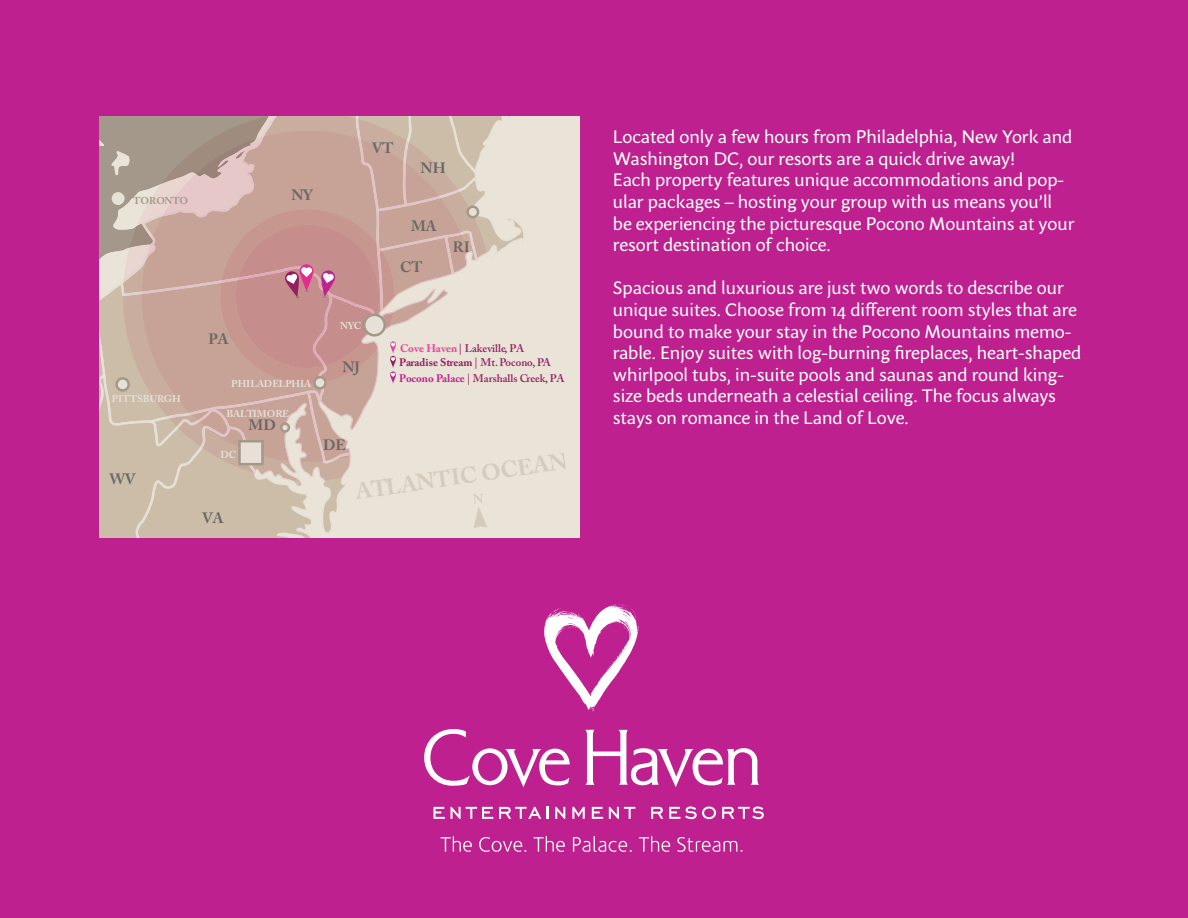
<style>
.page{position:relative;width:1188px;height:918px;background:#be208f}
.page>*{position:absolute;margin:0;border:0;box-sizing:border-box;transform-origin:0 0}
.t1{font:700 22.5px "Adobe Caslon Pro";color:#d5cbbd}
.t2{font:18px/21.6px "Sharik Sans";color:#fff}
.t3{font:700 14.85px "Adobe Caslon Pro";color:#6a6865}
.t4{font:600 10.95px/14px "Adobe Caslon Pro";color:#951e60}
.t5{font:700 9.9px "Adobe Caslon Pro";color:#e6e0d7}
.t6{font:700 9.9px "Adobe Caslon Pro";color:#a39889}
.s1{font-weight:700;color:#e64698}
.s2{font-weight:700}
.s3{font-weight:700;color:#be2490}
</style>
<div class="page">
<div style="left:566px;top:116px;width:14px;height:421px;background:#e9e3d8"></div>
<svg style="left:100px;top:116px;width:466px;height:421px;background:#d3bcb2"></svg>
<img style="left:148px;top:232px;width:6px;height:15px">
<svg style="left:544px;top:605px;width:95px;height:107px"></svg>
<svg style="left:424px;top:729px;width:146px;height:58px"></svg>
<svg style="left:585px;top:730px;width:174px;height:57px"></svg>
<svg style="left:441px;top:836px;width:31px;height:16px"></svg>
<svg style="left:479px;top:837px;width:47px;height:15px"></svg>
<svg style="left:534px;top:836px;width:31px;height:16px"></svg>
<svg style="left:573px;top:836px;width:59px;height:16px"></svg>
<svg style="left:639px;top:836px;width:31px;height:16px"></svg>
<svg style="left:677px;top:837px;width:66px;height:15px"></svg>
<svg style="left:433px;top:807px;width:12px;height:12px"></svg>
<svg style="left:451px;top:807px;width:42px;height:12px"></svg>
<svg style="left:499px;top:807px;width:49px;height:12px"></svg>
<svg style="left:555px;top:807px;width:10px;height:12px"></svg>
<svg style="left:572px;top:807px;width:13px;height:12px"></svg>
<svg style="left:592px;top:807px;width:11px;height:12px"></svg>
<svg style="left:609px;top:807px;width:26px;height:12px"></svg>
<svg style="left:651px;top:807px;width:12px;height:12px"></svg>
<svg style="left:669px;top:807px;width:47px;height:12px"></svg>
<svg style="left:722px;top:807px;width:42px;height:12px"></svg>
<p class="t6" style="left:133px;top:195px;width:57px">TORONTO</p>
<p class="t3" style="left:292px;top:186px;width:23px">NY</p>
<p class="t3" style="left:372px;top:139px;width:23px">VT</p>
<p class="t3" style="left:421px;top:159px;width:27px">NH</p>
<p class="t3" style="left:411px;top:218px;width:27px">MA</p>
<p class="t3" style="left:400px;top:258px;width:24px">CT</p>
<p class="t3" style="left:453px;top:238px;width:19px">RI</p>
<p class="t5" style="left:112px;top:393px;width:70px">PITTSBURGH</p>
<p class="t3" style="left:109px;top:471px;width:27px">WV</p>
<p class="t3" style="left:208px;top:330px;width:22px">PA</p>
<p class="t5" style="left:231px;top:378px;width:82px">PHILADELPHIA</p>
<p class="t5" style="left:226px;top:408px;width:64px">BALTIMORE</p>
<p class="t5" style="left:221px;top:448px;width:17px">DC</p>
<p class="t3" style="left:249px;top:417px;width:29px">MD</p>
<p class="t3" style="left:202px;top:509px;width:22px">VA</p>
<p class="t5" style="left:340px;top:320px;width:23px">NYC</p>
<p class="t3" style="left:342px;top:358px;width:19px">NJ</p>
<p class="t3" style="left:323px;top:436px;width:24px">DE</p>
<p class="t4" style="left:399px;top:342px;width:153px"><span class="s1">Cove Haven</span> | Lakeville, PA<br><span class="s2">Paradise Stream</span> | Mt. Pocono, PA</p>
<p class="t4" style="left:399px;top:371px;width:167px"><span class="s3">Pocono Palace</span> | Marshalls Creek, PA</p>
<p class="t1" style="left:354px;top:478px;width:215px;rotate:-8deg">ATLANTIC OCEAN</p>
<p class="t2" style="left:613px;top:126px;width:461px">Located only a few hours from Philadelphia, New York and<br>Washington DC, our resorts are a quick drive away!</p>
<p class="t2" style="left:613px;top:169px;width:463px">Each property features unique accommodations and pop&shy;ular packages – hosting your group with us means you’ll be experiencing the picturesque Pocono Mountains at your resort destination of choice.</p>
<p class="t2" style="left:613px;top:277px;width:470px">Spacious and luxurious are just two words to describe our unique suites. Choose from 14 different room styles that are bound to make your stay in the Pocono Mountains memo&shy;rable. Enjoy suites with log-burning fireplaces, heart-shaped whirlpool tubs, in-suite pools and saunas and round king&shy;size beds underneath a celestial ceiling. The focus always stays on romance in the Land of Love.</p>
</div>
